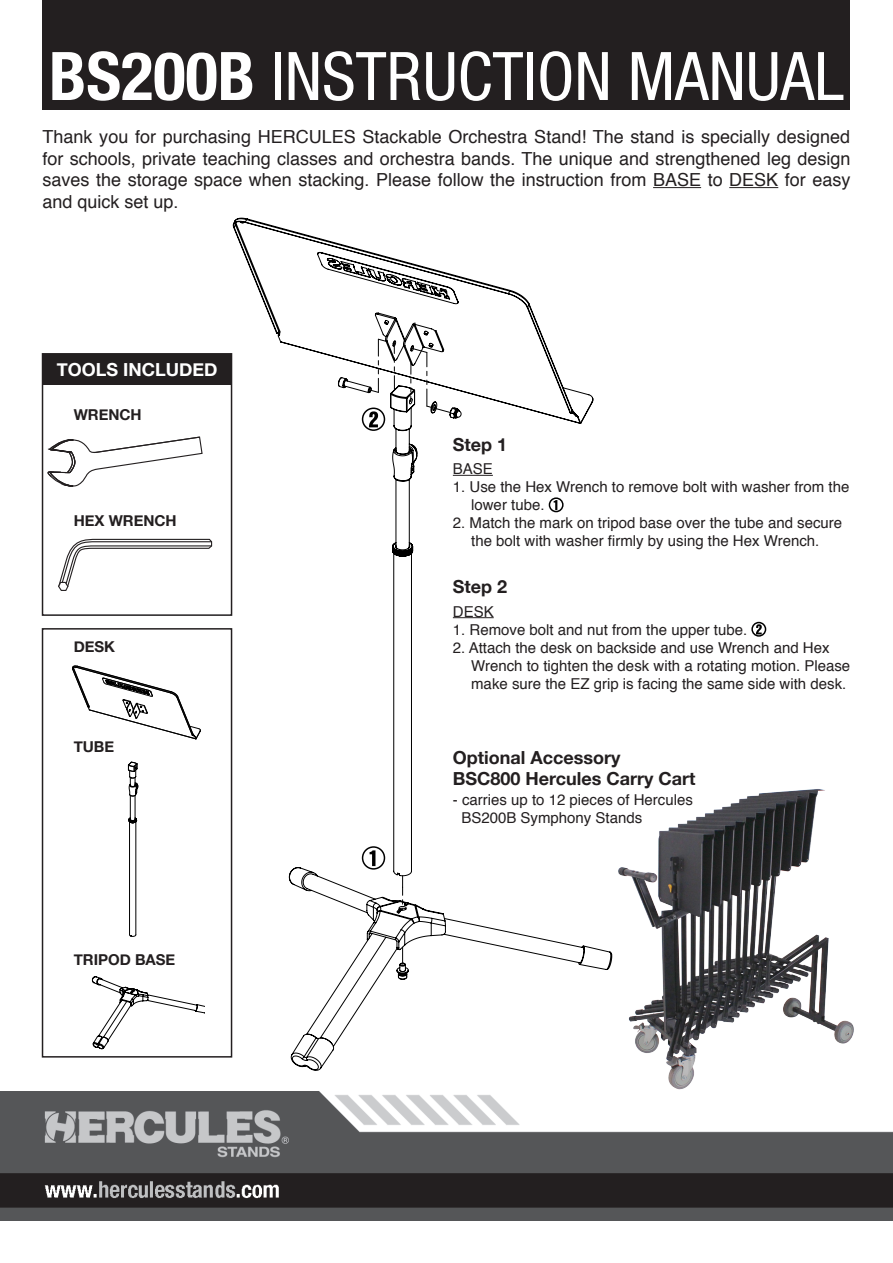
<style>
.page{position:relative;width:893px;height:1263px;background:#fff}
.page>*{position:absolute;margin:0;border:0;box-sizing:border-box;transform-origin:0 0}
.t1{font:condensed 67.05px "Helvetica Neue";color:#fff}
.t2{font:18px/21.6px "Helvetica";color:#231f20;text-align:justify}
.縮排{font:700 18px "Helvetica Neue";color:#231f20}
.縮排-2{font:700 18px "Helvetica Neue";color:#fff}
.縮排-3{font:15px/18px "Helvetica";color:#231f20}
.縮排-4{font:700 15px "Helvetica Neue";color:#231f20}
.s1{font-weight:700}
</style>
<div class="page">
<img style="left:0;top:1091px;width:893px;height:129px">
<div style="left:43px;top:0;width:807px;height:110px;background:#231f20"></div>
<hr style="left:653px;top:187px;width:48px;height:1px;background:#231f20">
<hr style="left:729px;top:187px;width:49px;height:1px;background:#231f20">
<svg style="left:47px;top:436px;width:156px;height:51px"></svg>
<svg style="left:58px;top:538px;width:155px;height:53px"></svg>
<div style="left:42px;top:353px;width:190px;height:263px;border:2px solid #231f20"></div>
<div style="left:42px;top:628px;width:190px;height:429px;border:2px solid #231f20"></div>
<div style="left:42px;top:354px;width:190px;height:31px;background:#231f20"></div>
<svg style="left:232px;top:217px;width:362px;height:854px"></svg>
<svg style="left:399px;top:947px;width:7px;height:25px"></svg>
<svg style="left:402px;top:876px;width:2px;height:34px"></svg>
<svg style="left:410px;top:348px;width:41px;height:65px"></svg>
<svg style="left:393px;top:343px;width:2px;height:47px"></svg>
<svg style="left:369px;top:339px;width:18px;height:54px"></svg>
<svg style="left:370px;top:850px;width:5px;height:16px"></svg>
<div style="left:362px;top:846px;width:23px;height:24px;border:2px solid #000;border-radius:50%"></div>
<svg style="left:369px;top:411px;width:9px;height:16px"></svg>
<div style="left:362px;top:407px;width:23px;height:24px;border:2px solid #000;border-radius:50%"></div>
<hr style="left:453px;top:475px;width:40px;height:1px;background:#231f20">
<hr style="left:453px;top:617px;width:41px;height:1px;background:#231f20">
<svg style="left:554px;top:500px;width:3px;height:9px"></svg>
<div style="left:549px;top:497px;width:15px;height:15px;border:2px solid #000;border-radius:50%"></div>
<svg style="left:756px;top:625px;width:6px;height:9px"></svg>
<div style="left:751px;top:622px;width:15px;height:15px;border:2px solid #000;border-radius:50%"></div>
<svg style="left:72px;top:665px;width:129px;height:74px"></svg>
<svg style="left:92px;top:976px;width:112px;height:73px"></svg>
<svg style="left:129px;top:934px;width:7px;height:3px"></svg>
<hr style="left:129px;top:822px;width:1px;height:113px;background:#000">
<hr style="left:136px;top:822px;width:1px;height:113px;background:#000">
<svg style="left:128px;top:762px;width:10px;height:61px"></svg>
<img style="left:584px;top:757px;width:293px;height:348px">
<p class="t1" style="left:49px;top:38px;width:796px"><span class="s1">BS200B</span> INSTRUCTION MANUAL</p>
<p class="t2" style="left:43px;top:126px;width:809px">Thank you for purchasing HERCULES Stackable Orchestra Stand! The stand is specially designed for schools, private teaching classes and orchestra bands. The unique and strengthened leg design saves the storage space when stacking. Please follow the instruction from BASE to DESK for easy and quick set up.</p>
<p class="縮排-2" style="left:57px;top:355px;width:162px">TOOLS INCLUDED</p>
<p class="縮排-4" style="left:74px;top:403px;width:70px">WRENCH</p>
<p class="縮排-4" style="left:74px;top:509px;width:105px">HEX WRENCH</p>
<p class="縮排-4" style="left:74px;top:634px;width:43px">DESK</p>
<p class="縮排-4" style="left:74px;top:735px;width:42px">TUBE</p>
<p class="縮排-4" style="left:74px;top:948px;width:103px">TRIPOD BASE</p>
<p class="縮排" style="left:453px;top:430px;width:56px">Step 1</p>
<p class="縮排-3" style="left:453px;top:460px;width:42px">BASE</p>
<p class="縮排-3" style="left:471px;top:478px;width:380px;text-indent:-18px">1. Use the Hex Wrench to remove bolt with washer from the lower tube.</p>
<p class="縮排-3" style="left:453px;top:514px;width:391px;text-align:center">2. Match the mark on tripod base over the tube and secure the bolt with washer firmly by using the Hex Wrench.</p>
<p class="縮排" style="left:453px;top:573px;width:56px">Step 2</p>
<p class="縮排-3" style="left:453px;top:603px;width:42px">DESK</p>
<p class="縮排-3" style="left:453px;top:621px;width:296px">1. Remove bolt and nut from the upper tube.</p>
<p class="縮排-3" style="left:471px;top:639px;width:381px;text-indent:-18px">2. Attach the desk on backside and use Wrench and Hex<br>Wrench to tighten the desk with a rotating motion. Please make sure the EZ grip is facing the same side with desk.</p>
<p class="縮排" style="left:453px;top:743px;width:169px">Optional Accessory</p>
<p class="縮排" style="left:453px;top:765px;width:244px">BSC800 Hercules Carry Cart</p>
<p class="縮排-3" style="left:461px;top:791px;width:233px;text-indent:-9px">- carries up to 12 pieces of Hercules<br>BS200B Symphony Stands</p>
</div>
